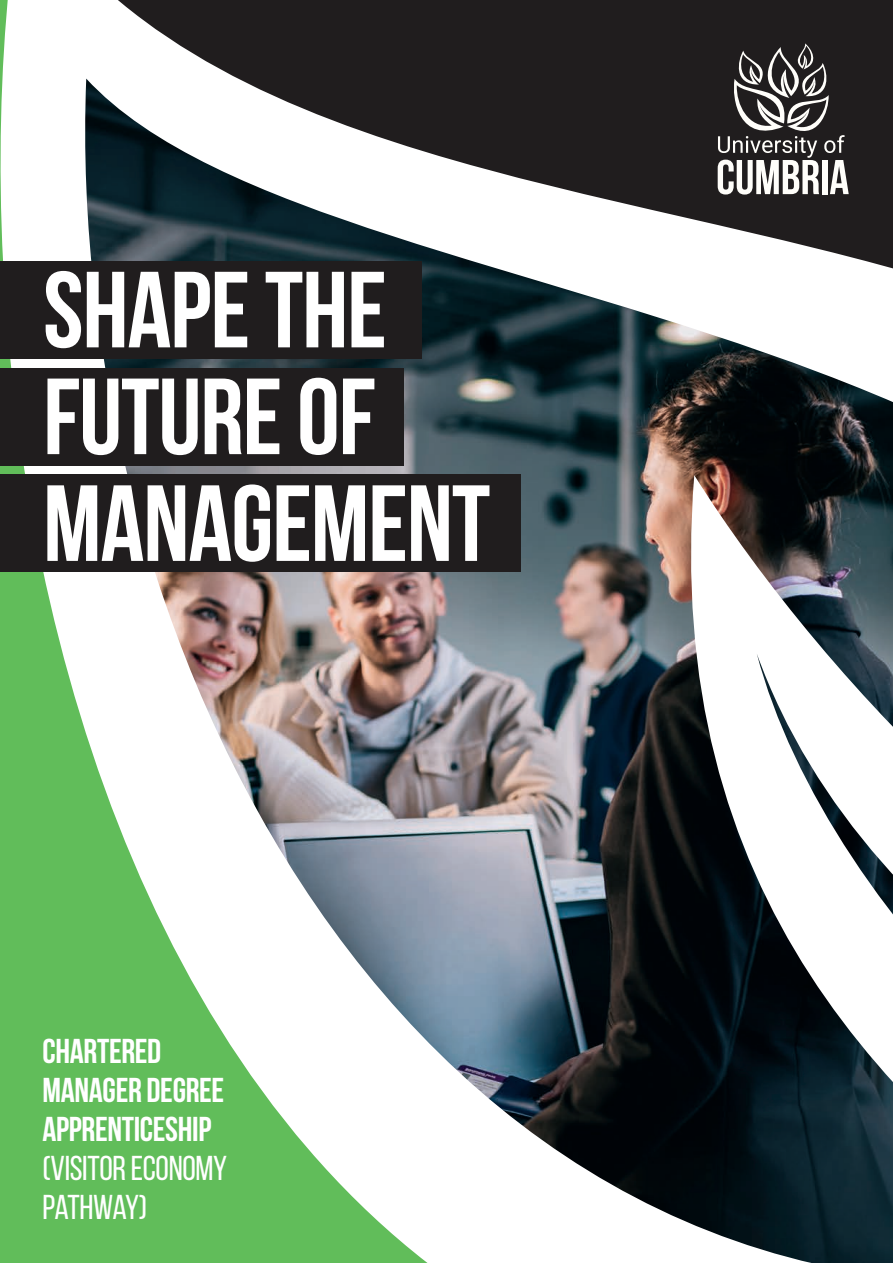
<style>
.page{position:relative;width:893px;height:1263px;background:#fff}
.page>*{position:absolute;margin:0;border:0;box-sizing:border-box;transform-origin:0 0}
.t1{font:700 108px/106.8px "Bebas Neue";letter-spacing:-.01em;color:#fff}
.t2{font:700 34.5px/39px "Bebas Neue";letter-spacing:-.01em;color:#fff}
.t3{font:34.5px/39px "Bebas Neue";letter-spacing:-.01em;color:#fff}
</style>
<div class="page">
<img style="left:0;top:0;width:893px;height:1263px">
<div style="left:0;top:261px;width:422px;height:98px;background:#201d1e"></div>
<div style="left:0;top:368px;width:404px;height:97px;background:#201d1e"></div>
<div style="left:0;top:475px;width:521px;height:97px;background:#201d1e"></div>
<h1 class="t1" style="left:43px;top:255px;width:449px">SHAPE THE<br>FUTURE OF<br>MANAGEMENT</h1>
<p class="t2" style="left:43px;top:1031px;width:183px">CHARTERED<br>MANAGER DEGREE<br>APPRENTICESHIP</p>
<p class="t3" style="left:43px;top:1148px;width:186px">(VISITOR ECONOMY<br>PATHWAY)</p>
</div>
